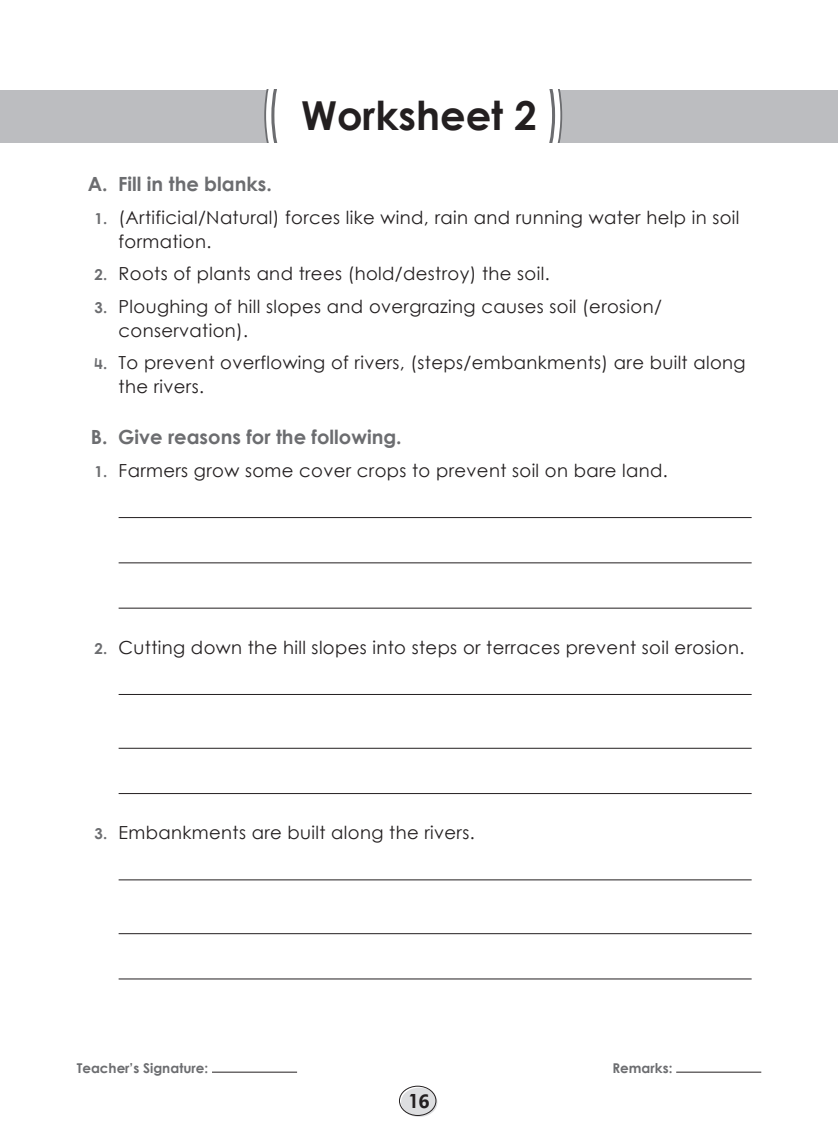
<style>
.page{position:relative;width:838px;height:1136px;background:#fff}
.page>*{position:absolute;margin:0;border:0;box-sizing:border-box;transform-origin:0 0}
.Rubric{font:39.9px "Century Gothic Bold New";color:#231f20}
.Rubric-2{font:19.5px "Century Gothic Bold New";color:#6c6d70}
.t1{font:19.5px "Century Gothic Bold New";color:#231f20}
.Sub_rubric{font:18px/24px "Century Gothic Regular New";letter-spacing:.02em;color:#231f20}
.t2{font:13.5px "Century Gothic Bold New";color:#6c6d70}
.s1{font-family:"Century Gothic Bold New";font-size:15px;color:#6c6d70}
</style>
<div class="page">
<hr style="left:212px;top:1071px;width:85px;height:1px;background:#231f20">
<hr style="left:676px;top:1071px;width:85px;height:1px;background:#231f20">
<div style="left:401px;top:1087px;width:36px;height:29px;background:#dddee0;border-radius:50%"></div>
<div style="left:399px;top:1085px;width:37px;height:30px;border:1px solid #231f20;border-radius:50%"></div>
<hr style="left:119px;top:517px;width:632px;height:1px;background:#231f20">
<hr style="left:119px;top:562px;width:632px;height:1px;background:#231f20">
<hr style="left:119px;top:607px;width:632px;height:1px;background:#231f20">
<hr style="left:119px;top:694px;width:632px;height:1px;background:#231f20">
<hr style="left:119px;top:747px;width:632px;height:1px;background:#231f20">
<hr style="left:119px;top:793px;width:632px;height:1px;background:#231f20">
<hr style="left:119px;top:879px;width:632px;height:1px;background:#231f20">
<hr style="left:119px;top:933px;width:632px;height:1px;background:#231f20">
<hr style="left:119px;top:978px;width:632px;height:1px;background:#231f20">
<div style="left:0;top:90px;width:838px;height:52px;background:#bcbdc0"></div>
<div style="left:264px;top:90px;width:298px;height:52px;background:#fff"></div>
<p class="Rubric" style="left:301px;top:85px;width:237px">Worksheet 2</p>
<p class="Rubric-2" style="left:88px;top:169px;width:186px">A. Fill in the blanks.</p>
<p class="Sub_rubric" style="left:119px;top:205px;width:622px;text-indent:-24px"><span class="s1">1.</span> (Artificial/Natural) forces like wind, rain and running water help in soil formation.</p>
<p class="Sub_rubric" style="left:94px;top:261px;width:457px"><span class="s1">2.</span> Roots of plants and trees (hold/destroy) the soil.</p>
<p class="Sub_rubric" style="left:119px;top:294px;width:545px;text-indent:-24px"><span class="s1">3.</span> Ploughing of hill slopes and overgrazing causes soil (erosion/ conservation).</p>
<p class="Sub_rubric" style="left:119px;top:350px;width:628px;text-indent:-24px"><span class="s1">4.</span> To prevent overflowing of rivers, (steps/embankments) are built along the rivers.</p>
<p class="Rubric-2" style="left:91px;top:422px;width:312px">B. Give reasons for the following.</p>
<p class="Sub_rubric" style="left:94px;top:458px;width:575px"><span class="s1">1.</span> Farmers grow some cover crops to prevent soil on bare land.</p>
<p class="Sub_rubric" style="left:94px;top:635px;width:651px"><span class="s1">2.</span> Cutting down the hill slopes into steps or terraces prevent soil erosion.</p>
<p class="Sub_rubric" style="left:94px;top:820px;width:382px"><span class="s1">3.</span> Embankments are built along the rivers.</p>
<p class="t2" style="left:77px;top:1057px;width:133px">Teacher’s Signature:</p>
<p class="t2" style="left:612px;top:1057px;width:61px">Remarks:</p>
<p class="t1" style="left:408px;top:1085px;width:23px">16</p>
</div>
